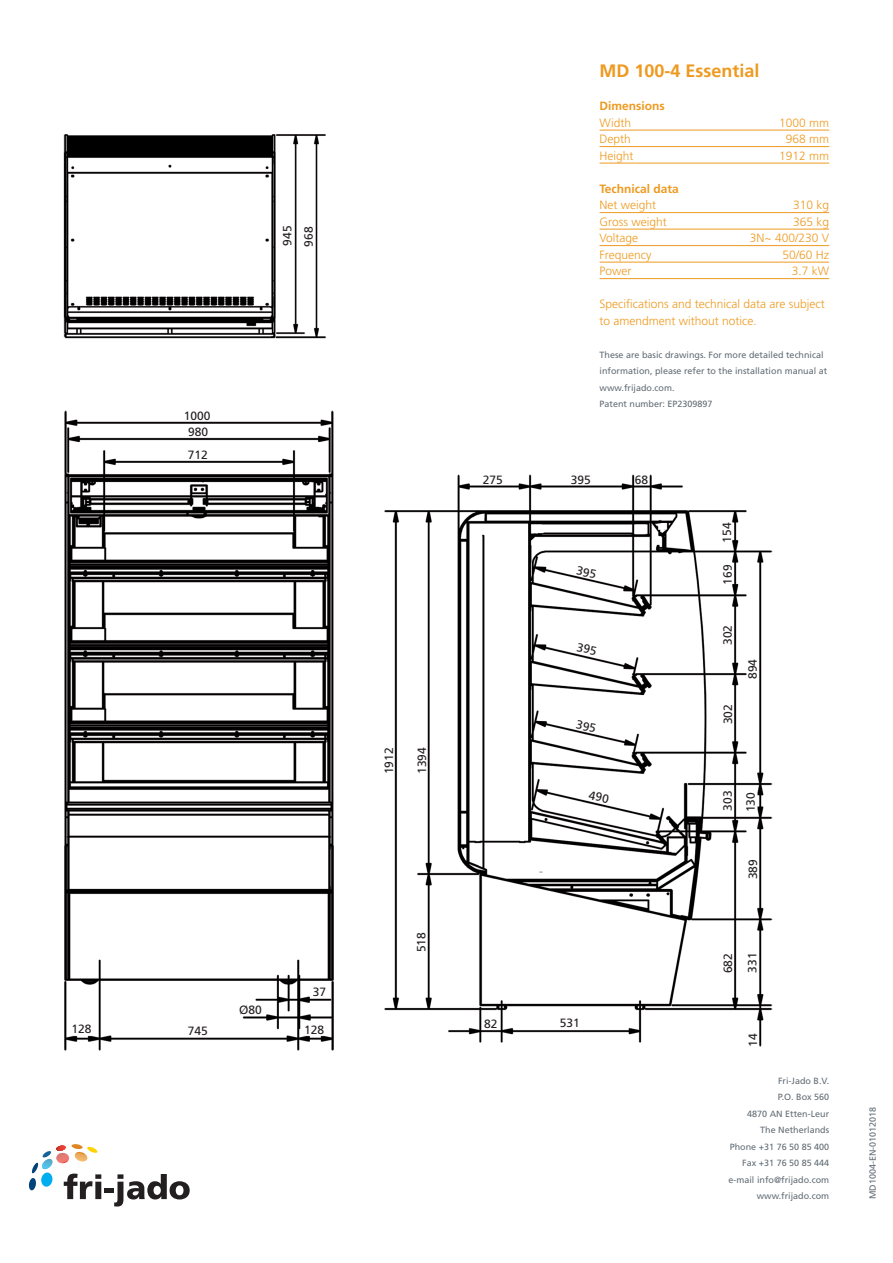
<style>
.page{position:relative;width:893px;height:1263px;background:#fff}
.page>*{position:absolute;margin:0;border:0;box-sizing:border-box;transform-origin:0 0}
.t1{font:700 18px "Frutiger LT Std";color:#ee9a20}
.t2{font:300 12px/16.5px "Frutiger LT Std";color:#ee9a20}
.t3{font:12px/21.1px "Frutiger LT Std";color:#231f20}
.t4{font:700 12px "Frutiger LT Std";color:#ee9a20}
.t5{font:9px/16.5px "Frutiger LT Std";color:#636d75}
</style>
<div class="page">
<svg style="left:29px;top:1144px;width:161px;height:62px"></svg>
<img style="left:63px;top:134px;width:263px;height:205px">
<img style="left:64px;top:410px;width:270px;height:641px">
<img style="left:384px;top:474px;width:389px;height:573px">
<hr style="left:600px;top:130px;width:229px;height:1px;background:#ee9a20">
<hr style="left:600px;top:146px;width:229px;height:1px;background:#ee9a20">
<hr style="left:600px;top:163px;width:229px;height:1px;background:#ee9a20">
<hr style="left:600px;top:212px;width:229px;height:1px;background:#ee9a20">
<hr style="left:600px;top:229px;width:229px;height:1px;background:#ee9a20">
<hr style="left:600px;top:245px;width:229px;height:1px;background:#ee9a20">
<hr style="left:600px;top:262px;width:229px;height:1px;background:#ee9a20">
<hr style="left:600px;top:278px;width:229px;height:1px;background:#ee9a20">
<svg style="left:577px;top:643px;width:20px;height:12px"></svg>
<svg style="left:576px;top:566px;width:20px;height:12px"></svg>
<svg style="left:576px;top:720px;width:20px;height:12px"></svg>
<svg style="left:588px;top:791px;width:21px;height:12px"></svg>
<h2 class="t3" style="left:184px;top:405px;width:28px">1000</h2>
<h2 class="t3" style="left:188px;top:420px;width:22px;line-height:22.6px">980<br>712</h2>
<h2 class="t3" style="left:277px;top:247px;width:22px;rotate:-90deg">945<br>968</h2>
<h2 class="t3" style="left:239px;top:999px;width:24px">Ø80</h2>
<h2 class="t3" style="left:313px;top:981px;width:15px">37</h2>
<h2 class="t3" style="left:71px;top:1019px;width:22px">128</h2>
<h2 class="t3" style="left:188px;top:1020px;width:22px">745</h2>
<h2 class="t3" style="left:304px;top:1019px;width:22px">128</h2>
<h2 class="t3" style="left:378px;top:774px;width:28px;rotate:-90deg">1912</h2>
<h2 class="t3" style="left:411px;top:774px;width:28px;rotate:-90deg">1394</h2>
<h2 class="t3" style="left:411px;top:952px;width:22px;rotate:-90deg">518</h2>
<h1 class="t1" style="left:600px;top:60px;width:162px">MD 100-4 Essential</h1>
<h2 class="t4" style="left:600px;top:99px;width:67px">Dimensions</h2>
<h2 class="t2" style="left:600px;top:115px;width:33px">Width</h2>
<h2 class="t2" style="left:779px;top:115px;width:52px">1000 mm</h2>
<h2 class="t2" style="left:600px;top:131px;width:33px">Depth</h2>
<h2 class="t2" style="left:786px;top:131px;width:45px">968 mm</h2>
<h2 class="t2" style="left:600px;top:148px;width:36px">Height</h2>
<h2 class="t2" style="left:779px;top:148px;width:52px">1912 mm</h2>
<h2 class="t4" style="left:600px;top:182px;width:81px">Technical data</h2>
<h2 class="t2" style="left:600px;top:197px;width:58px">Net weight</h2>
<h2 class="t2" style="left:793px;top:197px;width:38px">310 kg</h2>
<h2 class="t2" style="left:600px;top:214px;width:69px">Gross weight</h2>
<h2 class="t2" style="left:793px;top:214px;width:38px">365 kg</h2>
<h2 class="t2" style="left:600px;top:230px;width:40px">Voltage</h2>
<h2 class="t2" style="left:750px;top:230px;width:81px">3N~ 400/230 V</h2>
<h2 class="t2" style="left:600px;top:247px;width:53px">Frequency</h2>
<h2 class="t2" style="left:782px;top:247px;width:48px">50/60 Hz</h2>
<h2 class="t2" style="left:600px;top:263px;width:34px">Power</h2>
<h2 class="t2" style="left:792px;top:263px;width:39px">3.7 kW</h2>
<h2 class="t2" style="left:600px;top:296px;width:227px">Specifications and technical data are subject to amendment without notice.</h2>
<p class="t5" style="left:600px;top:346px;width:229px">These are basic drawings. For more detailed technical information, please refer to the installation manual at www.frijado.com.<br>Patent number: EP2309897</p>
<h2 class="t3" style="left:483px;top:469px;width:22px">275</h2>
<h2 class="t3" style="left:571px;top:469px;width:22px">395</h2>
<h2 class="t3" style="left:635px;top:469px;width:15px">68</h2>
<h2 class="t3" style="left:484px;top:1013px;width:15px">82</h2>
<h2 class="t3" style="left:560px;top:1012px;width:22px">531</h2>
<h2 class="t3" style="left:717px;top:543px;width:22px;rotate:-90deg">154</h2>
<h2 class="t3" style="left:717px;top:584px;width:22px;rotate:-90deg">169</h2>
<h2 class="t3" style="left:717px;top:645px;width:22px;rotate:-90deg">302</h2>
<h2 class="t3" style="left:717px;top:724px;width:22px;rotate:-90deg">302</h2>
<h2 class="t3" style="left:742px;top:679px;width:22px;rotate:-90deg">894</h2>
<h2 class="t3" style="left:716px;top:812px;width:23px;line-height:23.1px;rotate:-90deg">303<br>130</h2>
<h2 class="t3" style="left:742px;top:879px;width:22px;rotate:-90deg">389</h2>
<h2 class="t3" style="left:716px;top:973px;width:22px;line-height:24.3px;rotate:-90deg">682<br>331</h2>
<h2 class="t3" style="left:742px;top:1046px;width:15px;rotate:-90deg">14</h2>
<p class="t5" style="left:728px;top:1072px;width:102px;text-align:right">Fri-Jado B.V.<br>P.O. Box 560<br>4870 AN Etten-Leur<br>The Netherlands<br>Phone +31 76 50 85 400<br>Fax +31 76 50 85 444 e-mail info@frijado.com www.frijado.com</p>
<p class="t5" style="left:865px;top:1199px;width:94px;rotate:-90deg">MD1004-EN-01012018</p>
</div>
